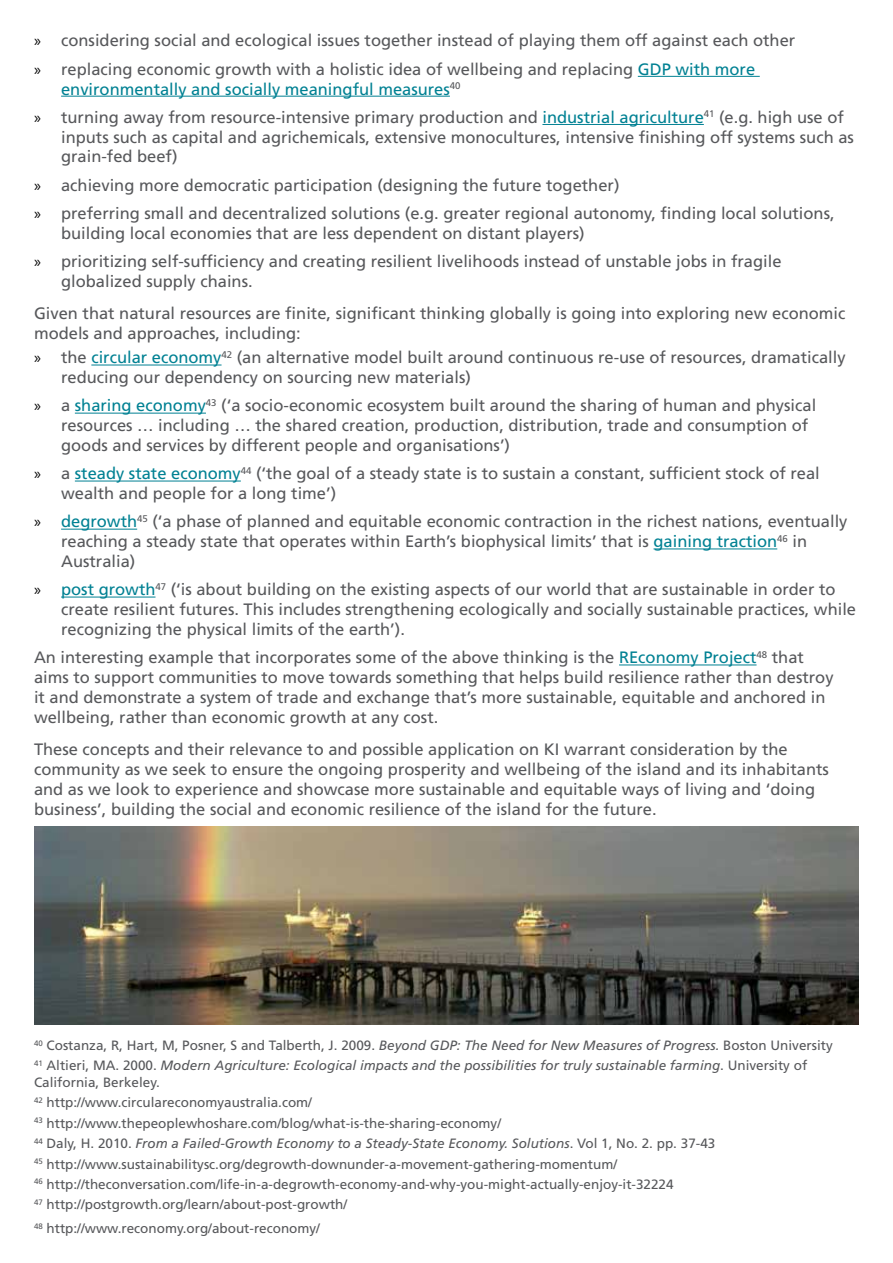
<style>
.page{position:relative;width:893px;height:1263px;background:#fff}
.page>*{position:absolute;margin:0;border:0;box-sizing:border-box;transform-origin:0 0}
.t1{font:16.5px/19.8px "Frutiger LT Std";color:#57585b}
.t2{font:13.5px/20.4px "Frutiger LT Std";color:#57585b}
.t3{font:italic 13.5px/20.4px "Frutiger LT Std";color:#57585b}
.s1{font-family:"Myriad Pro";color:#000}
.s2{color:#008193}
.s3{font-style:normal}
.s4{font-style:italic}
</style>
<div class="page">
<hr style="left:638px;top:76px;width:122px;height:1px;background:#008193">
<hr style="left:61px;top:96px;width:389px;height:1px;background:#008193">
<hr style="left:542px;top:124px;width:162px;height:1px;background:#008193">
<hr style="left:91px;top:365px;width:131px;height:1px;background:#008193">
<hr style="left:75px;top:413px;width:131px;height:1px;background:#008193">
<hr style="left:75px;top:481px;width:166px;height:1px;background:#008193">
<hr style="left:61px;top:529px;width:76px;height:1px;background:#008193">
<hr style="left:653px;top:548px;width:124px;height:1px;background:#008193">
<hr style="left:61px;top:597px;width:95px;height:1px;background:#008193">
<hr style="left:619px;top:664px;width:138px;height:1px;background:#008193">
<img style="left:34px;top:826px;width:825px;height:199px">
<p class="t1" style="left:34px;top:27px;width:763px;line-height:28.3px"><span class="s1">»</span> considering social and ecological issues together instead of playing them off against each other <span class="s1">»</span> replacing economic growth with a holistic idea of wellbeing and replacing <span class="s2">GDP with more</span></p>
<p class="t1" style="left:34px;top:75px;width:811px;line-height:28.3px;text-indent:27px"><span class="s2">environmentally and socially meaningful measures</span><sup>40<br></sup><span class="s1">»</span> turning away from resource-intensive primary production and <span class="s2">industrial agriculture</span><sup>41</sup> (e.g. high use of</p>
<p class="t1" style="left:61px;top:127px;width:794px">inputs such as capital and agrichemicals, extensive monocultures, intensive finishing off systems such as grain-fed beef)</p>
<p class="t1" style="left:34px;top:171px;width:802px;line-height:28.3px"><span class="s1">»</span> achieving more democratic participation (designing the future together)<br><span class="s1">»</span> preferring small and decentralized solutions (e.g. greater regional autonomy, finding local solutions,</p>
<p class="t1" style="left:34px;top:219px;width:749px;line-height:28.3px;text-indent:27px">building local economies that are less dependent on distant players)<br><span class="s1">»</span> prioritizing self-sufficiency and creating resilient livelihoods instead of unstable jobs in fragile</p>
<p class="t1" style="left:34px;top:265px;width:813px;line-height:32.5px;text-indent:27px">globalized supply chains.<br>Given that natural resources are finite, significant thinking globally is going into exploring new economic</p>
<p class="t1" style="left:34px;top:322px;width:813px;line-height:24px">models and approaches, including:<br><span class="s1">»</span> the <span class="s2">circular economy</span><sup>42</sup> (an alternative model built around continuous re-use of resources, dramatically</p>
<p class="t1" style="left:34px;top:363px;width:784px;line-height:28.3px;text-indent:27px">reducing our dependency on sourcing new materials)<br><span class="s1">»</span> a <span class="s2">sharing economy</span><sup>43</sup> (‘a socio-economic ecosystem built around the sharing of human and physical</p>
<p class="t1" style="left:61px;top:416px;width:749px">resources … including … the shared creation, production, distribution, trade and consumption of goods and services by different people and organisations’)</p>
<p class="t1" style="left:61px;top:464px;width:760px;text-indent:-27px"><span class="s1">»</span> a <span class="s2">steady state economy</span><sup>44</sup> (‘the goal of a steady state is to sustain a constant, sufficient stock of real wealth and people for a long time’)</p>
<p class="t1" style="left:61px;top:512px;width:788px;text-indent:-27px"><span class="s1">»</span> <span class="s2">degrowth</span><sup>45</sup> (‘a phase of planned and equitable economic contraction in the richest nations, eventually reaching a steady state that operates within Earth’s biophysical limits’ that is <span class="s2">gaining traction</span><sup>46</sup> in<br>Australia)</p>
<p class="t1" style="left:61px;top:580px;width:796px;text-indent:-27px"><span class="s1">»</span> <span class="s2">post growth</span><sup>47</sup> (‘is about building on the existing aspects of our world that are sustainable in order to create resilient futures. This includes strengthening ecologically and socially sustainable practices, while recognizing the physical limits of the earth’).</p>
<p class="t1" style="left:34px;top:648px;width:801px">An interesting example that incorporates some of the above thinking is the <span class="s2">REconomy Project</span><sup>48</sup> that aims to support communities to move towards something that helps build resilience rather than destroy it and demonstrate a system of trade and exchange that’s more sustainable, equitable and anchored in wellbeing, rather than economic growth at any cost.</p>
<p class="t1" style="left:34px;top:740px;width:796px">These concepts and their relevance to and possible application on KI warrant consideration by the community as we seek to ensure the ongoing prosperity and wellbeing of the island and its inhabitants and as we look to experience and showcase more sustainable and equitable ways of living and ‘doing business’, building the social and economic resilience of the island for the future.</p>
<p class="t3" style="left:34px;top:1035px;width:800px"><sup>40</sup> <span class="s3">Costanza, R, Hart, M, Posner, S and Talberth, J. 2009.</span> Beyond GDP: The Need for New Measures of Progress. <span class="s3">Boston University<br></span><sup>41</sup> <span class="s3">Altieri, MA. 2000.</span> Modern Agriculture: Ecological impacts and the possibilities for truly sustainable farming<span class="s3">. University of</span></p>
<p class="t2" style="left:34px;top:1072px;width:683px">California, Berkeley.<br><sup>42</sup> http://www.circulareconomyaustralia.com/<br><sup>43</sup> http://www.thepeoplewhoshare.com/blog/what-is-the-sharing-economy/<br><sup>44</sup> Daly, H. 2010. <span class="s4">From a Failed-Growth Economy to a Steady-State Economy. Solutions</span>. Vol 1, No. 2. pp. 37-43<br><sup>45</sup> http://www.sustainabilitysc.org/degrowth-downunder-a-movement-gathering-momentum/<br><sup>46</sup> http://theconversation.com/life-in-a-degrowth-economy-and-why-you-might-actually-enjoy-it-32224<br><sup>47</sup> http://postgrowth.org/learn/about-post-growth/</p>
<p class="t2" style="left:34px;top:1218px;width:288px"><sup>48</sup> http://www.reconomy.org/about-reconomy/</p>
</div>
